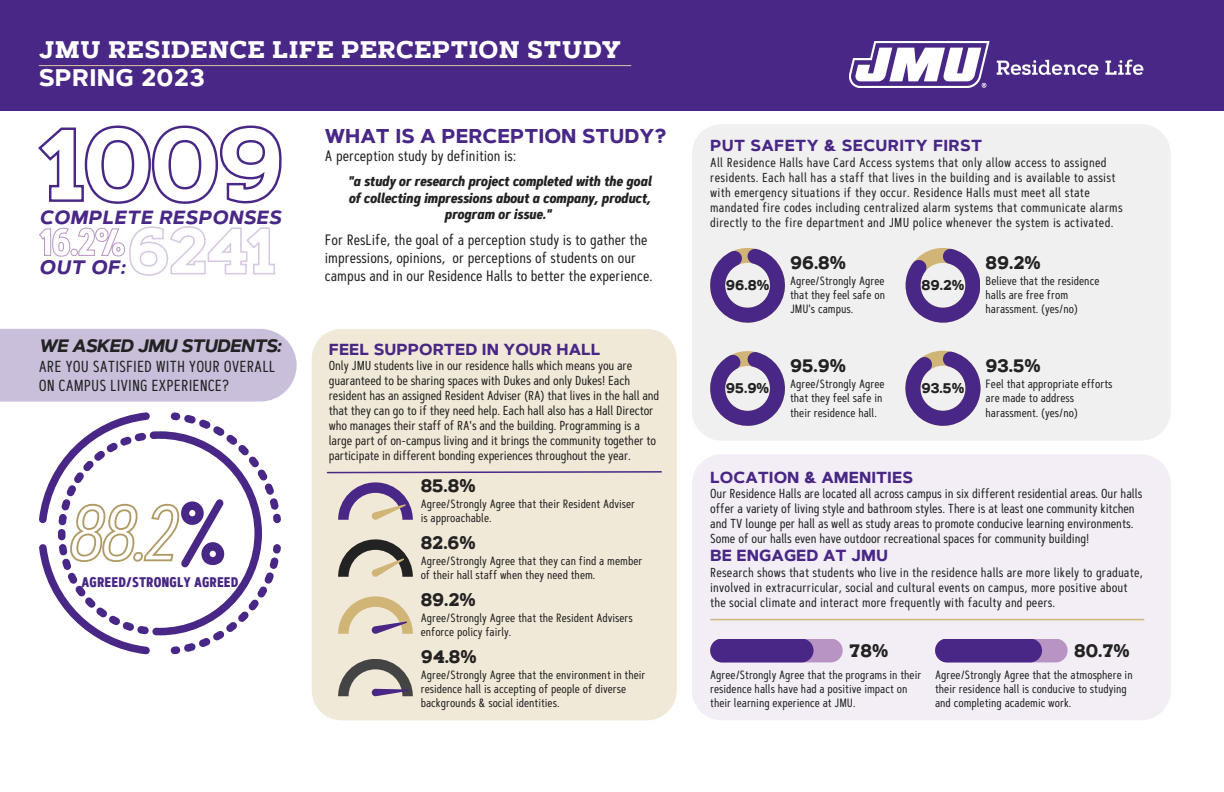
<style>
.page{position:relative;width:1224px;height:792px;background:#fff}
.page>*{position:absolute;margin:0;border:0;box-sizing:border-box;transform-origin:0 0}
.t1{font:700 24px "Artegra Slab";letter-spacing:.01em;color:#fff}
.t2{font:700 24px "Artegra Sans";letter-spacing:.01em;color:#fff}
.t3{font:700 20px "Artegra Sans";color:#482786}
.t4{font:italic 700 19.5px "Artegra Sans";color:#482786}
.t5{font:italic 700 19.1px "Artegra Sans";letter-spacing:.02em;color:#482786}
.t6{font:700 18px "Artegra Slab";color:#222}
.t7{font:italic 700 18px "Artegra Sans";letter-spacing:-.035em;color:#222}
.t8{font:700 16px "Artegra Sans";color:#482786}
.t9{font:16px/18.8px "Artegra Sans Cn";color:#222}
.t10{font:700 16px "Artegra Sans";letter-spacing:.02em;color:#482786}
.t11{font:15px/18px "Artegra Sans Cn";color:#222}
.t12{font:14px/16.5px "Artegra Sans Cn Bold It";color:#222;text-align:center}
.t13{font:700 14px "Artegra Sans Cn";color:#482786}
.t14{font:700 14px "Artegra Slab";color:#222}
.t15{font:13px/15px "Artegra Sans Cn";letter-spacing:-.005em;color:#222}
.t16{font:13px/15px "Artegra Sans Cn";letter-spacing:.02em;color:#222}
.t17{font:12px/14.2px "Artegra Sans Cn";color:#222}
.s1{font-family:"Noto Sans"}
</style>
<div class="page">
<div style="left:0;top:0;width:1224px;height:110px;background:#482786"></div>
<img style="left:850px;top:42px;width:294px;height:46px">
<hr style="left:39px;top:65px;width:592px;height:1px;background:#d8c79c">
<div style="left:692px;top:454px;width:479px;height:266px;background:#f3eef5"></div>
<div style="left:692px;top:124px;width:479px;height:317px;background:#f0f0f0"></div>
<div style="left:710px;top:639px;width:133px;height:23px;background:#b894c4;border-radius:12px"></div>
<div style="left:710px;top:639px;width:104px;height:23px;background:#482786;border-radius:12px"></div>
<div style="left:935px;top:639px;width:133px;height:23px;background:#b894c4;border-radius:12px"></div>
<div style="left:935px;top:639px;width:107px;height:23px;background:#482786;border-radius:12px"></div>
<div style="left:312px;top:329px;width:365px;height:391px;background:#f1e9d7"></div>
<svg style="left:338px;top:482px;width:75px;height:38px;background:#b19fb3"></svg>
<svg style="left:338px;top:596px;width:75px;height:38px;background:#dbcaaf"></svg>
<svg style="left:338px;top:539px;width:75px;height:38px;background:#a39d8f"></svg>
<svg style="left:338px;top:659px;width:75px;height:37px;background:#a69f9b"></svg>
<svg style="left:326px;top:470px;width:337px;height:4px"></svg>
<hr style="left:711px;top:619px;width:433px;height:1px;background:#d0b577">
<svg style="left:906px;top:248px;width:74px;height:75px"></svg>
<svg style="left:710px;top:248px;width:75px;height:75px"></svg>
<svg style="left:710px;top:351px;width:75px;height:75px"></svg>
<svg style="left:905px;top:351px;width:76px;height:75px"></svg>
<div style="left:0;top:329px;width:296px;height:73px;background:#c9bfdb"></div>
<svg style="left:38px;top:125px;width:244px;height:79px"></svg>
<svg style="left:39px;top:226px;width:236px;height:50px"></svg>
<svg style="left:39px;top:412px;width:242px;height:242px"></svg>
<p class="t1" style="left:39px;top:34px;width:583px">JMU RESIDENCE LIFE PERCEPTION STUDY</p>
<p class="t2" style="left:39px;top:63px;width:168px">SPRING 2023</p>
<p class="t5" style="left:39px;top:205px;width:243px">COMPLETE RESPONSES</p>
<p class="t4" style="left:39px;top:255px;width:88px">OUT OF:</p>
<p class="t7" style="left:39px;top:334px;width:244px">WE ASKED JMU STUDENTS:</p>
<p class="t9" style="left:39px;top:357px;width:238px">ARE YOU SATISFIED WITH YOUR OVERALL<br>ON CAMPUS LIVING EXPERIENCE?</p>
<p class="t13" style="left:82px;top:573px;width:158px">AGREED/STRONGLY AGREED</p>
<p class="t3" style="left:325px;top:123px;width:343px">WHAT IS A PERCEPTION STUDY?</p>
<p class="t11" style="left:325px;top:146px;width:193px">A perception study by definition is:</p>
<p class="t12" style="left:348px;top:173px;width:305px">"a study or research project completed with the goal of collecting impressions about a company, product, program or issue."</p>
<p class="t11" style="left:325px;top:230px;width:329px">For ResLife, the goal of a perception study is to gather the impressions, opinions, or perceptions of students on our campus and in our Residence Halls to better the experience.</p>
<p class="t8" style="left:329px;top:339px;width:273px">FEEL SUPPORTED IN YOUR HALL</p>
<p class="t15" style="left:329px;top:358px;width:332px">Only JMU students live in our residence halls which means you are guaranteed to be sharing spaces with Dukes and only Dukes! Each resident has an assigned Resident Adviser (RA) that lives in the hall and that they can go to if they need help. Each hall also has a Hall Director who manages their staff of RA's and the building. Programming is a large part of on-campus living and it brings the community together to participate in different bonding experiences throughout the year.</p>
<p class="t6" style="left:421px;top:475px;width:56px">85.8<span class="s1">%</span></p>
<p class="t17" style="left:421px;top:496px;width:216px">Agree/Strongly Agree that their Resident Adviser is approachable.</p>
<p class="t6" style="left:421px;top:532px;width:57px">82.6<span class="s1">%</span></p>
<p class="t17" style="left:421px;top:553px;width:223px">Agree/Strongly Agree that they can find a member of their hall staff when they need them.</p>
<p class="t6" style="left:421px;top:589px;width:57px">89.2<span class="s1">%</span></p>
<p class="t17" style="left:421px;top:610px;width:214px">Agree/Strongly Agree that the Resident Advisers enforce policy fairly.</p>
<p class="t6" style="left:421px;top:646px;width:58px">94.8<span class="s1">%</span></p>
<p class="t17" style="left:421px;top:668px;width:226px">Agree/Strongly Agree that the environment in their residence hall is accepting of people of diverse backgrounds &amp; social identities.</p>
<p class="t10" style="left:710px;top:135px;width:274px">PUT SAFETY &amp; SECURITY FIRST</p>
<p class="t16" style="left:710px;top:155px;width:414px">All Residence Halls have Card Access systems that only allow access to assigned residents. Each hall has a staff that lives in the building and is available to assist with emergency situations if they occur. Residence Halls must meet all state mandated fire codes including centralized alarm systems that communicate alarms directly to the fire department and JMU police whenever the system is activated.</p>
<p class="t6" style="left:790px;top:252px;width:57px">96.8<span class="s1">%</span></p>
<p class="t17" style="left:790px;top:274px;width:96px;text-align:justify">Agree/Strongly Agree that they feel safe on JMU's campus.</p>
<p class="t14" style="left:726px;top:277px;width:45px">96.8<span class="s1">%</span></p>
<p class="t14" style="left:922px;top:277px;width:44px">89.2<span class="s1">%</span></p>
<p class="t6" style="left:790px;top:355px;width:57px">95.9<span class="s1">%</span></p>
<p class="t17" style="left:790px;top:377px;width:96px">Agree/Strongly Agree that they feel safe in their residence hall.</p>
<p class="t14" style="left:726px;top:380px;width:45px">95.9<span class="s1">%</span></p>
<p class="t14" style="left:922px;top:379px;width:44px">93.5<span class="s1">%</span></p>
<p class="t6" style="left:986px;top:252px;width:57px">89.2<span class="s1">%</span></p>
<p class="t17" style="left:986px;top:274px;width:115px">Believe that the residence halls are free from harassment. (yes/no)</p>
<p class="t6" style="left:986px;top:355px;width:57px">93.5<span class="s1">%</span></p>
<p class="t17" style="left:986px;top:377px;width:128px">Feel that appropriate efforts are made to address harassment. (yes/no)</p>
<p class="t8" style="left:710px;top:467px;width:204px">LOCATION &amp; AMENITIES</p>
<p class="t15" style="left:710px;top:486px;width:434px">Our Residence Halls are located all across campus in six different residential areas. Our halls offer a variety of living style and bathroom styles. There is at least one community kitchen and TV lounge per hall as well as study areas to promote conducive learning environments.<br>Some of our halls even have outdoor recreational spaces for community building!</p>
<p class="t8" style="left:710px;top:546px;width:179px">BE ENGAGED AT JMU</p>
<p class="t15" style="left:710px;top:565px;width:434px">Research shows that students who live in the residence halls are more likely to graduate, involved in extracurricular, social and cultural events on campus, more positive about the social climate and interact more frequently with faculty and peers.</p>
<p class="t6" style="left:849px;top:639px;width:40px">78<span class="s1">%</span></p>
<p class="t6" style="left:1074px;top:639px;width:57px">80.7<span class="s1">%</span></p>
<p class="t17" style="left:710px;top:668px;width:213px">Agree/Strongly Agree that the programs in their residence halls have had a positive impact on their learning experience at JMU.</p>
<p class="t17" style="left:935px;top:668px;width:199px">Agree/Strongly Agree that the atmosphere in their residence hall is conducive to studying and completing academic work.</p>
</div>
